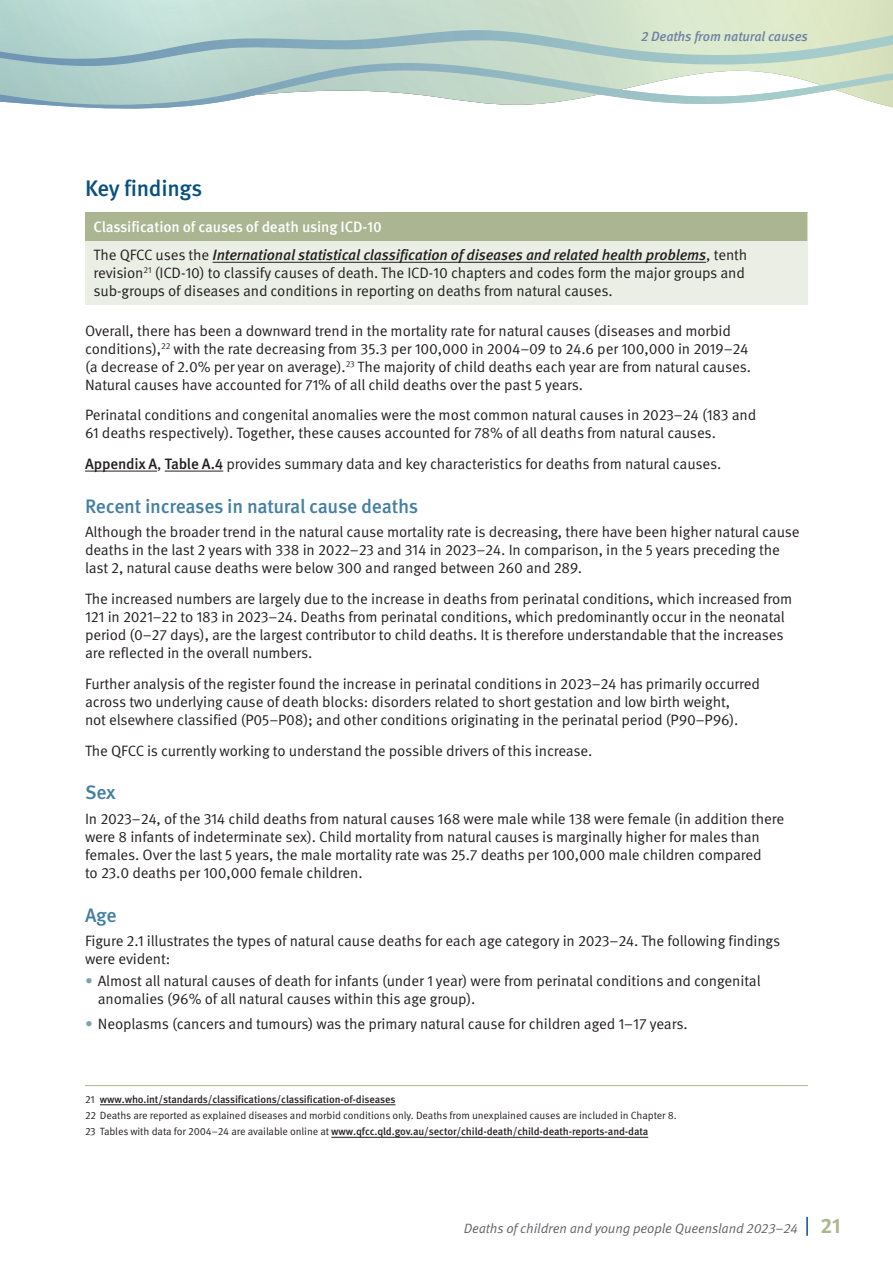
<style>
.page{position:relative;width:893px;height:1263px;background:#fff}
.page>*{position:absolute;margin:0;border:0;box-sizing:border-box;transform-origin:0 0}
.Heading_2{font:500 22.5px "Meta Pro";letter-spacing:-.015em;color:#08507f}
.Heading_3{font:500 19.5px "Meta Pro";letter-spacing:-.015em;color:#447fa3}
.Body{font:15px/18px "Meta Pro Norm";letter-spacing:-.01em;color:#231f20}
.Body_Before{font:15px/18px "Meta Pro Norm";letter-spacing:-.01em;color:#231f20}
.TABLE__Header_Row{font:500 15px "Meta Pro";letter-spacing:-.01em;color:#fff}
.t1{font:13.5px "Meta Pro Norm Ita";letter-spacing:-.01em;color:#636366}
.t2{font:italic 500 13.5px "Meta Pro";letter-spacing:-.01em;color:#6f81a4}
.Footnote_7pt{font:500 10.5px "Meta Pro";letter-spacing:-.01em;color:#231f20}
.Footnote_7pt-2{font:10.5px "Meta Pro Norm";letter-spacing:-.01em;color:#231f20}
.s1{font-family:"Meta Pro";font-weight:500;font-style:italic}
.s2{font-family:"Meta Pro";font-weight:500}
.s3{color:#78a3b1}
.s4{font-family:"Meta Pro Norm";font-weight:400}
.s5{font-family:"Meta Pro";font-weight:700;font-size:21px;color:#abb592}
</style>
<div class="page">
<svg style="left:0;top:0;width:893px;height:30px"></svg>
<svg style="left:0;top:30px;width:893px;height:33px"></svg>
<svg style="left:0;top:63px;width:893px;height:46px"></svg>
<hr style="left:85px;top:471px;width:72px;height:1px;background:#231f20">
<hr style="left:165px;top:471px;width:58px;height:1px;background:#231f20">
<div style="left:85px;top:213px;width:723px;height:28px;background:#abb592"></div>
<div style="left:85px;top:241px;width:723px;height:64px;background:#ebeee5"></div>
<svg style="left:807px;top:213px;width:1px;height:28px"></svg>
<hr style="left:213px;top:262px;width:493px;height:1px;background:#231f20">
<hr style="left:85px;top:1085px;width:723px;height:1px;background:#abb592">
<hr style="left:100px;top:1104px;width:295px;height:1px;background:#231f20">
<hr style="left:331px;top:1137px;width:317px;height:1px;background:#231f20">
<svg style="left:806px;top:1217px;width:2px;height:19px"></svg>
<p class="t2" style="left:641px;top:26px;width:168px">2 Deaths from natural causes</p>
<h2 class="Heading_2" style="left:85px;top:170px;width:119px">Key findings</h2>
<p class="TABLE__Header_Row" style="left:94px;top:216px;width:290px">Classification of causes of death using ICD-10</p>
<p class="Body" style="left:94px;top:245px;width:655px">The QFCC uses the <span class="s1">International statistical classification of diseases and related health problems</span>, tenth revision<sup>21</sup> (ICD-10) to classify causes of death. The ICD-10 chapters and codes form the major groups and sub-groups of diseases and conditions in reporting on deaths from natural causes.</p>
<p class="Body" style="left:85px;top:320px;width:667px">Overall, there has been a downward trend in the mortality rate for natural causes (diseases and morbid conditions),<sup>22</sup> with the rate decreasing from 35.3 per 100,000 in 2004–09 to 24.6 per 100,000 in 2019–24 (a decrease of 2.0% per year on average).<sup>23</sup> The majority of child deaths each year are from natural causes.<br>Natural causes have accounted for 71% of all child deaths over the past 5 years.</p>
<p class="Body" style="left:85px;top:405px;width:673px">Perinatal conditions and congenital anomalies were the most common natural causes in 2023–24 (183 and<br>61 deaths respectively). Together, these causes accounted for 78% of all deaths from natural causes.</p>
<p class="Body" style="left:85px;top:454px;width:638px"><span class="s2">Appendix A</span>, <span class="s2">Table A.4</span> provides summary data and key characteristics for deaths from natural causes.</p>
<h3 class="Heading_3" style="left:85px;top:491px;width:335px">Recent increases in natural cause deaths</h3>
<p class="Body" style="left:85px;top:522px;width:716px">Although the broader trend in the natural cause mortality rate is decreasing, there have been higher natural cause deaths in the last 2 years with 338 in 2022–23 and 314 in 2023–24. In comparison, in the 5 years preceding the last 2, natural cause deaths were below 300 and ranged between 260 and 289.</p>
<p class="Body" style="left:85px;top:589px;width:709px">The increased numbers are largely due to the increase in deaths from perinatal conditions, which increased from 121 in 2021–22 to 183 in 2023–24. Deaths from perinatal conditions, which predominantly occur in the neonatal period (0–27 days), are the largest contributor to child deaths. It is therefore understandable that the increases are reflected in the overall numbers.</p>
<p class="Body" style="left:85px;top:674px;width:676px">Further analysis of the register found the increase in perinatal conditions in 2023–24 has primarily occurred across two underlying cause of death blocks: disorders related to short gestation and low birth weight,<br>not elsewhere classified (P05–P08); and other conditions originating in the perinatal period (P90–P96).</p>
<p class="Body" style="left:85px;top:740px;width:509px">The QFCC is currently working to understand the possible drivers of this increase.</p>
<h3 class="Heading_3" style="left:85px;top:777px;width:32px">Sex</h3>
<p class="Body" style="left:85px;top:809px;width:701px">In 2023–24, of the 314 child deaths from natural causes 168 were male while 138 were female (in addition there were 8 infants of indeterminate sex). Child mortality from natural causes is marginally higher for males than females. Over the last 5 years, the male mortality rate was 25.7 deaths per 100,000 male children compared<br>to 23.0 deaths per 100,000 female children.</p>
<h3 class="Heading_3" style="left:85px;top:900px;width:33px">Age</h3>
<p class="Body_Before" style="left:85px;top:931px;width:697px">Figure 2.1 illustrates the types of natural cause deaths for each age category in 2023–24. The following findings were evident:</p>
<p class="Body" style="left:98px;top:971px;width:664px;text-indent:-13px"><span class="s3">•</span> Almost all natural causes of death for infants (under 1 year) were from perinatal conditions and congenital anomalies (96% of all natural causes within this age group).</p>
<p class="Body" style="left:85px;top:1013px;width:604px"><span class="s3">•</span> Neoplasms (cancers and tumours) was the primary natural cause for children aged 1–17 years.</p>
<p class="Footnote_7pt" style="left:85px;top:1091px;width:312px"><span class="s4">21</span> www.who.int/standards/classifications/classification-of-diseases</p>
<p class="Footnote_7pt-2" style="left:85px;top:1107px;width:593px">22 Deaths are reported as explained diseases and morbid conditions only. Deaths from unexplained causes are included in Chapter 8.</p>
<p class="Footnote_7pt" style="left:85px;top:1124px;width:565px"><span class="s4">23 Tables with data for 2004–24 are available online at</span> www.qfcc.qld.gov.au/sector/child-death/child-death-reports-and-data</p>
<p class="t1" style="left:464px;top:1218px;width:378px">Deaths of children and young people Queensland 2023–24 <span class="s5">21</span></p>
</div>
